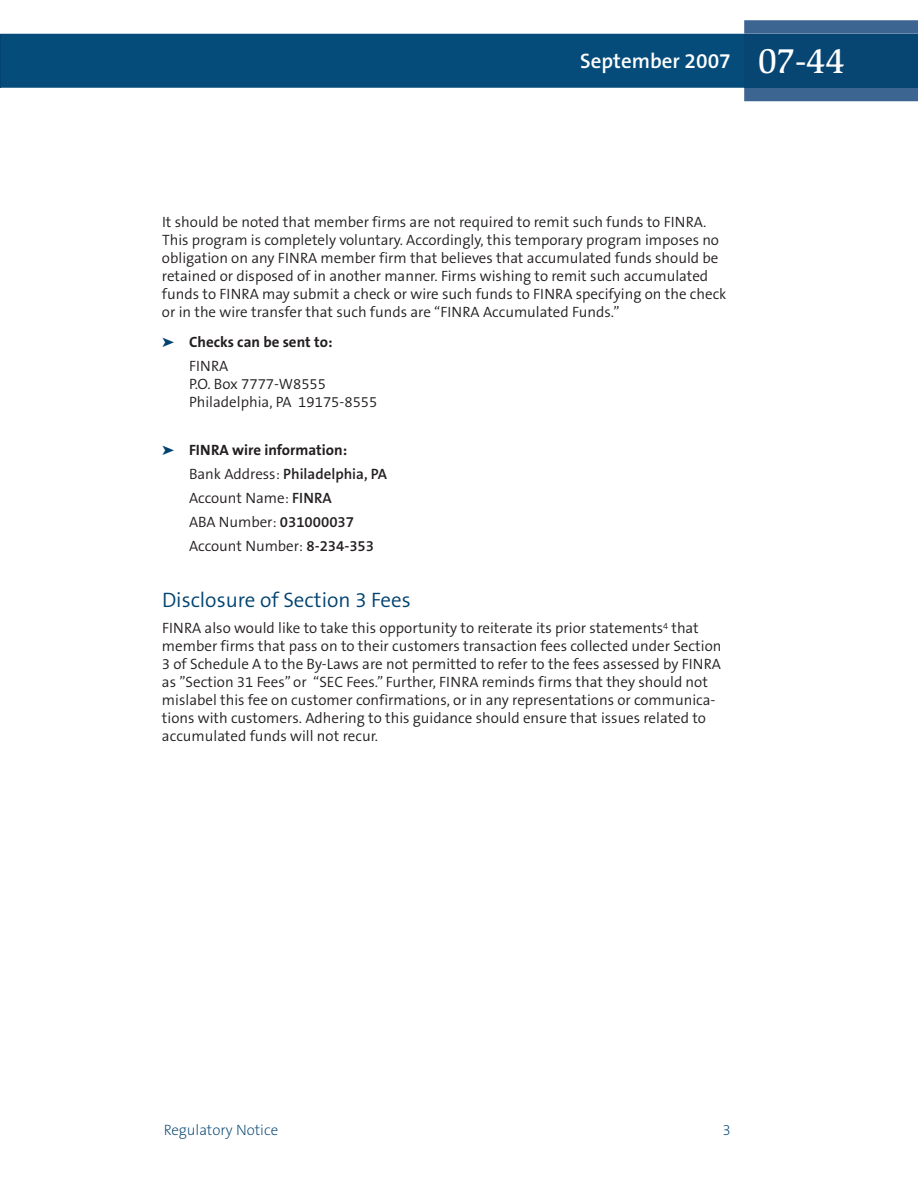
<style>
.page{position:relative;width:918px;height:1188px;background:#fff}
.page>*{position:absolute;margin:0;border:0;box-sizing:border-box;transform-origin:0 0}
.t1{font:300 21px "The Sans B4";color:#004270}
.t2{font:600 21px "The Sans B6";color:#fff}
.t3{font:300 15px/18px "The Sans B4";color:#231f20}
.t4{font:700 15px "The Sans B7";color:#231f20}
.t5{font:600 15px "The Sans B6";color:#231f20}
.t6{font:200 15px "The Sans B2";color:#004270}
.s1{font-family:"Slimbach LT";font-weight:500;font-size:36px}
.s2{color:#004270}
.s3{font-family:"The Sans B4";font-weight:300}
.s4{font-family:"The Sans B6";font-weight:600}
</style>
<div class="page">
<div style="left:1px;top:34px;width:743px;height:54px;background:#064c7a"></div>
<hr style="left:0;top:34px;width:1px;height:54px;background:#034371">
<svg style="left:744px;top:20px;width:174px;height:81px;background:#3f6893"></svg>
<div style="left:744px;top:34px;width:174px;height:54px;background:#074573"></div>
<h1 class="t2" style="left:580px;top:50px;width:266px">September 2007 <span class="s1">07-44</span></h1>
<p class="t3" style="left:162px;top:214px;width:566px">It should be noted that member firms are not required to remit such funds to FINRA.<br>This program is completely voluntary. Accordingly, this temporary program imposes no obligation on any FINRA member firm that believes that accumulated funds should be retained or disposed of in another manner. Firms wishing to remit such accumulated funds to FINRA may submit a check or wire such funds to FINRA specifying on the check or in the wire transfer that such funds are “FINRA Accumulated Funds.”</p>
<p class="t4" style="left:162px;top:334px;width:172px"><span class="s2">➤</span> Checks can be sent to:</p>
<p class="t3" style="left:189px;top:358px;width:190px">FINRA<br>P.O. Box 7777-W8555<br>Philadelphia, PA 19175-8555</p>
<p class="t4" style="left:162px;top:442px;width:187px"><span class="s2">➤</span> FINRA wire information:</p>
<p class="t5" style="left:189px;top:466px;width:200px"><span class="s3">Bank Address:</span> Philadelphia, PA</p>
<p class="t3" style="left:189px;top:487px;width:187px;line-height:24px">Account Name: <span class="s4">FINRA<br></span>ABA Number: <span class="s4">031000037<br></span>Account Number: <span class="s4">8-234-353</span></p>
<h1 class="t1" style="left:162px;top:589px;width:250px">Disclosure of Section 3 Fees</h1>
<p class="t3" style="left:162px;top:620px;width:561px">FINRA also would like to take this opportunity to reiterate its prior statements<sup>4</sup> that member firms that pass on to their customers transaction fees collected under Section 3 of Schedule A to the By-Laws are not permitted to refer to the fees assessed by FINRA as ”Section 31 Fees” or “SEC Fees.” Further, FINRA reminds firms that they should not mislabel this fee on customer confirmations, or in any representations or communica&shy;tions with customers. Adhering to this guidance should ensure that issues related to accumulated funds will not recur.</p>
<p class="t6" style="left:164px;top:1122px;width:116px">Regulatory Notice</p>
<p class="t6" style="left:723px;top:1122px;width:10px">3</p>
</div>
